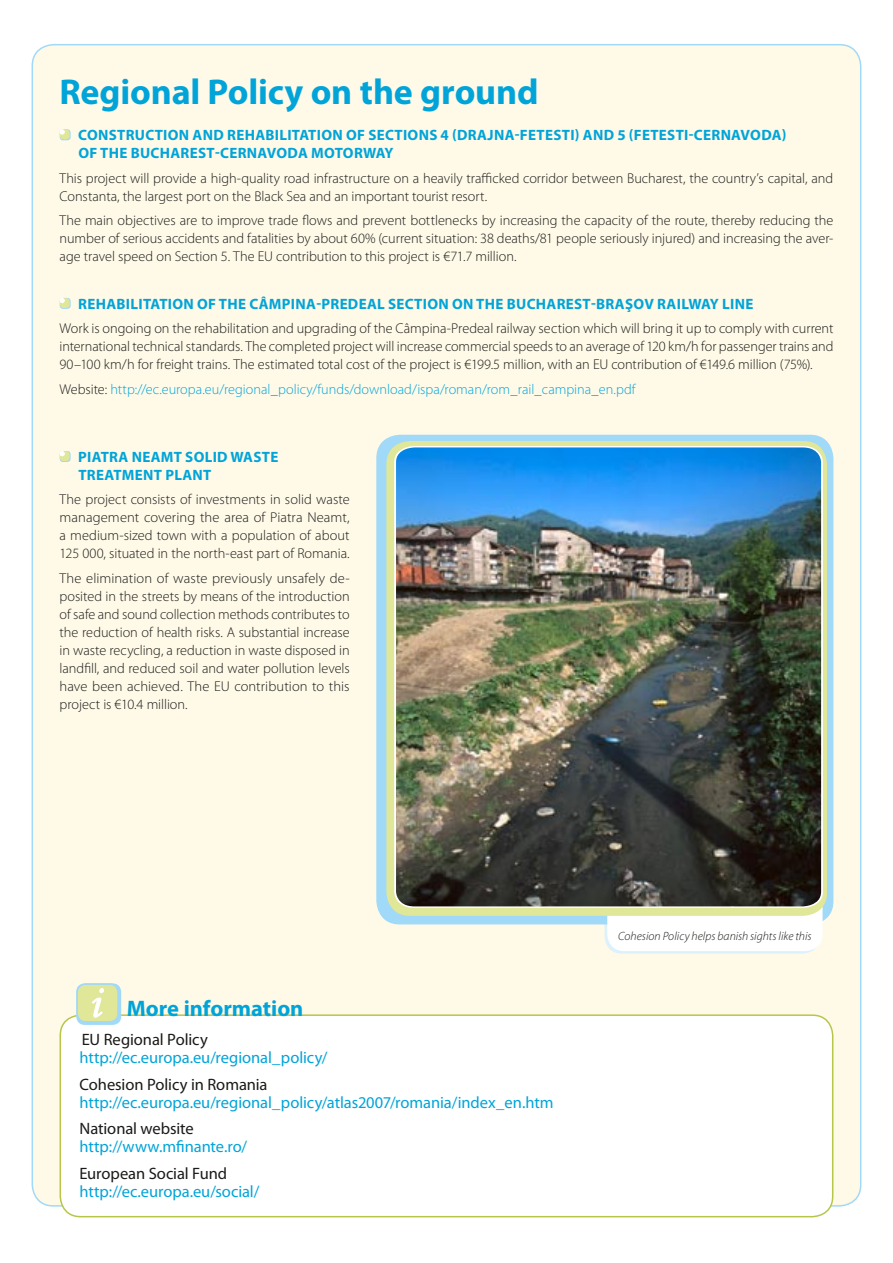
<style>
.page{position:relative;width:893px;height:1263px;background:#fff}
.page>*{position:absolute;margin:0;border:0;box-sizing:border-box;transform-origin:0 0}
.t1{font:700 36px "Myriad Pro";letter-spacing:-.005em;color:#00a4d9}
.t2{font:700 22.5px "Myriad Pro";letter-spacing:-.005em;color:#00a4d9}
.t3{font:16.5px "Myriad Pro";letter-spacing:-.005em;color:#00a4d9}
.t4{font:16.5px "Myriad Pro";letter-spacing:-.005em;color:#1a1a18}
.t5{font:700 15px "Myriad Pro";letter-spacing:.02em;color:#00a4d9}
.t6{font:300 14.25px/18px "Myriad Pro";color:#1a1a18;text-align:justify}
.t7{font:300 14.25px "Myriad Pro";letter-spacing:-.005em;color:#00a4d9}
.t8{font:italic 300 12px "Myriad Pro";color:#1a1a18}
.s1{color:#1a1a18}
</style>
<div class="page">
<div style="left:32px;top:45px;width:829px;height:1161px;background:#fffae8;border-radius:21px"></div>
<svg style="left:60px;top:129px;width:11px;height:11px"></svg>
<div style="left:60px;top:130px;width:10px;height:9px;background:#e1e798;border-radius:3px"></div>
<svg style="left:60px;top:129px;width:5px;height:6px"></svg>
<svg style="left:60px;top:298px;width:11px;height:11px"></svg>
<div style="left:60px;top:298px;width:10px;height:10px;background:#e1e798;border-radius:3px"></div>
<svg style="left:60px;top:298px;width:5px;height:5px"></svg>
<div style="left:604px;top:831px;width:216px;height:123px;background:#ddf1fd;border-radius:17px"></div>
<div style="left:376px;top:435px;width:457px;height:489px;background:#a1d9f8;border-radius:24px"></div>
<div style="left:607px;top:829px;width:215px;height:122px;background:#fff;border-radius:17px"></div>
<div style="left:386px;top:441px;width:441px;height:475px;background:#e1e798;border-radius:24px"></div>
<img style="left:393px;top:445px;width:431px;height:464px">
<svg style="left:60px;top:451px;width:11px;height:11px"></svg>
<div style="left:60px;top:451px;width:10px;height:10px;background:#e1e798;border-radius:3px"></div>
<svg style="left:60px;top:451px;width:5px;height:5px"></svg>
<div style="left:60px;top:1015px;width:773px;height:202px;background:#fff;border-radius:21px"></div>
<div style="left:60px;top:1014px;width:773px;height:203px;border:2px solid #b7c64a;border-radius:21px"></div>
<div style="left:76px;top:983px;width:45px;height:42px;background:#a1d9f8;border-radius:9px"></div>
<div style="left:77px;top:984px;width:41px;height:38px;background:#e1e798;border-radius:9px"></div>
<div style="left:76px;top:983px;width:43px;height:39px;border:2px solid #a1d9f8;border-radius:9px"></div>
<svg style="left:92px;top:988px;width:12px;height:29px"></svg>
<h1 class="t1" style="left:60px;top:68px;width:480px">REGIONAL POLICY ON THE GROUND</h1>
<p class="t5" style="left:78px;top:125px;width:19px">CONSTRUCTION</p>
<p class="t5" style="left:193px;top:125px;width:12px">AND</p>
<p class="t5" style="left:227px;top:125px;width:10px">REHABILITATION</p>
<p class="t5" style="left:346px;top:125px;width:32px">OF SECTIONS</p>
<p class="t5" style="left:441px;top:125px;width:38px">4 (DRAJNA</p>
<p class="t5" style="left:515px;top:125px;width:22px">-FETESTI</p>
<p class="t5" style="left:575px;top:125px;width:20px">) AND</p>
<p class="t5" style="left:617px;top:125px;width:34px">5 (FETESTI</p>
<p class="t5" style="left:689px;top:125px;width:26px">-CERNAVODA</p>
<p class="t5" style="left:782px;top:125px;width:6px">)</p>
<p class="t5" style="left:78px;top:143px;width:32px">OF THE</p>
<p class="t5" style="left:131px;top:143px;width:20px">BUCHAREST</p>
<p class="t5" style="left:215px;top:143px;width:26px">-CERNAVODA</p>
<p class="t5" style="left:311px;top:143px;width:12px">MOTORWAY</p>
<p class="t6" style="left:60px;top:169px;width:775px">This project will provide a high-quality road infrastructure on a heavily trafficked corridor between Bucharest, the country’s capital, and<br>Constanta, the largest port on the Black Sea and an important tourist resort.</p>
<p class="t6" style="left:60px;top:211px;width:775px">The main objectives are to improve trade flows and prevent bottlenecks by increasing the capacity of the route, thereby reducing the number of serious accidents and fatalities by about 60% (current situation: 38 deaths/81 people seriously injured) and increasing the aver&shy;age travel speed on Section 5. The EU contribution to this project is €71.7 million.</p>
<p class="t5" style="left:78px;top:294px;width:19px">REHABILITATION</p>
<p class="t5" style="left:197px;top:294px;width:32px">OF THE</p>
<p class="t5" style="left:249px;top:294px;width:30px">CÂMPINA</p>
<p class="t5" style="left:316px;top:294px;width:24px">-PREDEAL</p>
<p class="t5" style="left:388px;top:294px;width:10px">SECTION</p>
<p class="t5" style="left:452px;top:294px;width:34px">ON THE</p>
<p class="t5" style="left:507px;top:294px;width:20px">BUCHAREST</p>
<p class="t5" style="left:591px;top:294px;width:76px">-BRAŞOV RAILWAY</p>
<p class="t5" style="left:722px;top:294px;width:9px">LINE</p>
<p class="t6" style="left:60px;top:319px;width:775px">Work is ongoing on the rehabilitation and upgrading of the Câmpina-Predeal railway section which will bring it up to comply with current international technical standards. The completed project will increase commercial speeds to an average of 120 km/h for passenger trains and 90–100 km/h for freight trains. The estimated total cost of the project is €199.5 million, with an EU contribution of €149.6 million (75%).</p>
<p class="t7" style="left:60px;top:380px;width:577px"><span class="s1">Website:</span> http://ec.europa.eu/regional_policy/funds/download/ispa/roman/rom_rail_campina_en.pdf</p>
<p class="t5" style="left:78px;top:447px;width:18px">PIATRA</p>
<p class="t5" style="left:132px;top:447px;width:22px">NEAMT</p>
<p class="t5" style="left:185px;top:447px;width:10px">SOLID</p>
<p class="t5" style="left:230px;top:447px;width:11px">WASTE</p>
<p class="t5" style="left:78px;top:465px;width:11px">TREATMENT</p>
<p class="t5" style="left:165px;top:465px;width:10px">PLANT</p>
<p class="t6" style="left:60px;top:490px;width:292px">The project consists of investments in solid waste management covering the area of Piatra Neamt, a medium-sized town with a population of about 125 000, situated in the north-east part of Romania.</p>
<p class="t6" style="left:60px;top:569px;width:292px">The elimination of waste previously unsafely de&shy;posited in the streets by means of the introduction of safe and sound collection methods contributes to the reduction of health risks. A substantial increase in waste recycling, a reduction in waste disposed in landfill, and reduced soil and water pollution levels have been achieved. The EU contribution to this project is €10.4 million.</p>
<h2 class="t2" style="left:127px;top:994px;width:178px">MORE INFORMATION</h2>
<p class="t4" style="left:82px;top:1029px;width:127px">EU Regional Policy</p>
<p class="t3" style="left:80px;top:1047px;width:250px">http://ec.europa.eu/regional_policy/</p>
<p class="t4" style="left:80px;top:1074px;width:190px">Cohesion Policy in Romania</p>
<p class="t3" style="left:80px;top:1092px;width:476px">http://ec.europa.eu/regional_policy/atlas2007/romania/index_en.htm</p>
<p class="t4" style="left:80px;top:1118px;width:116px">National website</p>
<p class="t3" style="left:80px;top:1136px;width:169px">http://www.mfinante.ro/</p>
<p class="t4" style="left:80px;top:1163px;width:149px">European Social Fund</p>
<p class="t3" style="left:80px;top:1181px;width:181px">http://ec.europa.eu/social/</p>
<p class="t8" style="left:618px;top:929px;width:195px">Cohesion Policy helps banish sights like this</p>
</div>
